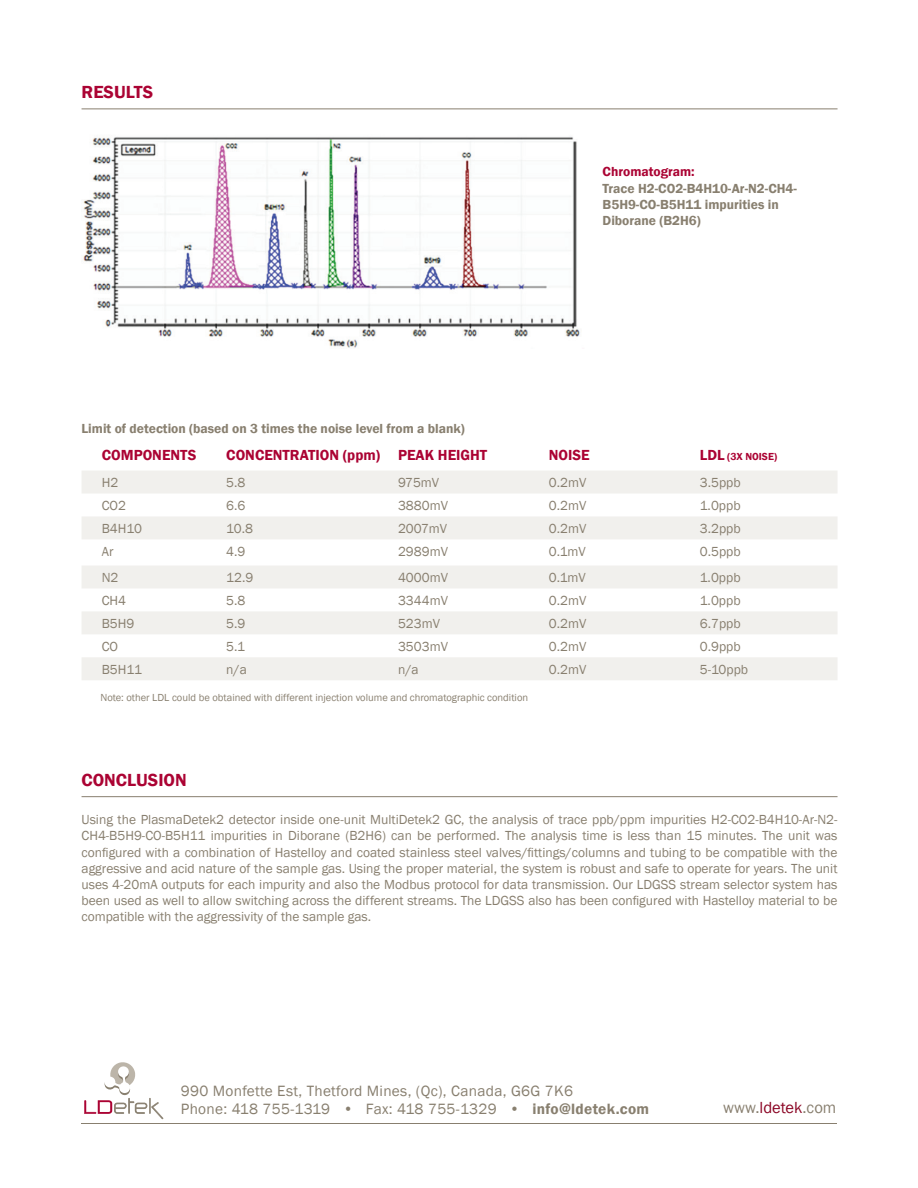
<style>
.page{position:relative;width:918px;height:1188px;background:#fff}
.page>*{position:absolute;margin:0;border:0;box-sizing:border-box;transform-origin:0 0}
.t1{font:600 18px "Franklin Gothic";color:#ab0333}
.t2{font:16.5px "Franklin Gothic";color:#887f6f}
.t3{font:15.3px/18.5px "Franklin Gothic";letter-spacing:.02em;color:#887f6f}
.t4{font:600 15px "Franklin Gothic";color:#ab0333}
.t5{font:13.5px/16.2px "Franklin Gothic";color:#887f6f;text-align:justify}
.t6{font:600 13.5px/16.2px "Franklin Gothic";color:#887f6f}
.t7{font:600 13.5px "Franklin Gothic";color:#ab0333}
.t8{font:10.5px "Franklin Gothic";color:#887f6f}
.t9{font:600 10.5px "Franklin Gothic";color:#ab0333}
.s1{font-size:15px}
.s2{font-weight:600}
.s3{color:#8b0625}
</style>
<div class="page">
<svg style="left:84px;top:1062px;width:80px;height:58px"></svg>
<hr style="left:82px;top:109px;width:756px;height:1px;background:#887f6f">
<hr style="left:82px;top:796px;width:756px;height:1px;background:#887f6f">
<svg style="left:82px;top:471px;width:755px;height:209px;fill:#f1f0ed"></svg>
<img style="left:82px;top:136px;width:498px;height:212px">
<hr style="left:81px;top:1123px;width:756px;height:1px;background:#887f6f">
<h1 class="t1" style="left:82px;top:81px;width:73px">RESULTS</h1>
<p class="t6" style="left:82px;top:421px;width:385px">Limit of detection (based on 3 times the noise level from a blank)</p>
<p class="t7" style="left:603px;top:164px;width:94px">Chromatogram:</p>
<p class="t6" style="left:603px;top:180px;width:196px">Trace H2-CO2-B4H10-Ar-N2-CH4-<br>B5H9-CO-B5H11 impurities in<br>Diborane (B2H6)</p>
<p class="t4" style="left:102px;top:446px;width:96px">COMPONENTS</p>
<p class="t4" style="left:226px;top:446px;width:262px">CONCENTRATION (ppm) PEAK HEIGHT</p>
<p class="t4" style="left:549px;top:446px;width:42px">NOISE</p>
<p class="t9" style="left:700px;top:450px;width:79px"><span class="s1">LDL</span> (3X NOISE)</p>
<p class="t5" style="left:102px;top:474px;width:18px">H2</p>
<p class="t5" style="left:226px;top:474px;width:21px">5.8</p>
<p class="t5" style="left:398px;top:474px;width:43px">975mV</p>
<p class="t5" style="left:549px;top:474px;width:39px">0.2mV</p>
<p class="t5" style="left:700px;top:474px;width:42px">3.5ppb</p>
<p class="t5" style="left:102px;top:497px;width:26px">CO2</p>
<p class="t5" style="left:226px;top:497px;width:21px">6.6</p>
<p class="t5" style="left:398px;top:497px;width:51px">3880mV</p>
<p class="t5" style="left:549px;top:497px;width:39px">0.2mV</p>
<p class="t5" style="left:700px;top:497px;width:42px">1.0ppb</p>
<p class="t5" style="left:102px;top:520px;width:42px">B4H10</p>
<p class="t5" style="left:226px;top:520px;width:28px">10.8</p>
<p class="t5" style="left:398px;top:520px;width:51px">2007mV</p>
<p class="t5" style="left:549px;top:520px;width:39px">0.2mV</p>
<p class="t5" style="left:700px;top:520px;width:42px">3.2ppb</p>
<p class="t5" style="left:102px;top:543px;width:13px">Ar</p>
<p class="t5" style="left:226px;top:543px;width:21px">4.9</p>
<p class="t5" style="left:398px;top:543px;width:51px">2989mV</p>
<p class="t5" style="left:549px;top:543px;width:38px">0.1mV</p>
<p class="t5" style="left:700px;top:543px;width:42px">0.5ppb</p>
<p class="t5" style="left:102px;top:569px;width:18px">N2</p>
<p class="t5" style="left:226px;top:569px;width:29px">12.9</p>
<p class="t5" style="left:398px;top:569px;width:51px">4000mV</p>
<p class="t5" style="left:549px;top:569px;width:38px">0.1mV</p>
<p class="t5" style="left:700px;top:569px;width:42px">1.0ppb</p>
<p class="t5" style="left:102px;top:592px;width:26px">CH4</p>
<p class="t5" style="left:226px;top:592px;width:21px">5.8</p>
<p class="t5" style="left:398px;top:592px;width:51px">3344mV</p>
<p class="t5" style="left:549px;top:592px;width:39px">0.2mV</p>
<p class="t5" style="left:700px;top:592px;width:42px">1.0ppb</p>
<p class="t5" style="left:102px;top:615px;width:34px">B5H9</p>
<p class="t5" style="left:226px;top:615px;width:21px">5.9</p>
<p class="t5" style="left:398px;top:615px;width:43px">523mV</p>
<p class="t5" style="left:549px;top:615px;width:39px">0.2mV</p>
<p class="t5" style="left:700px;top:615px;width:42px">6.7ppb</p>
<p class="t5" style="left:102px;top:638px;width:18px">CO</p>
<p class="t5" style="left:226px;top:638px;width:20px">5.1</p>
<p class="t5" style="left:398px;top:638px;width:51px">3503mV</p>
<p class="t5" style="left:549px;top:638px;width:39px">0.2mV</p>
<p class="t5" style="left:700px;top:638px;width:42px">0.9ppb</p>
<p class="t5" style="left:102px;top:661px;width:42px">B5H11</p>
<p class="t5" style="left:226px;top:661px;width:22px">n/a</p>
<p class="t5" style="left:398px;top:661px;width:22px">n/a</p>
<p class="t5" style="left:549px;top:661px;width:39px">0.2mV</p>
<p class="t5" style="left:700px;top:661px;width:50px">5-10ppb</p>
<p class="t8" style="left:100px;top:691px;width:429px">Note: other LDL could be obtained with different injection volume and chromatographic condition</p>
<h1 class="t1" style="left:82px;top:769px;width:107px">CONCLUSION</h1>
<p class="t5" style="left:82px;top:812px;width:758px">Using the PlasmaDetek2 detector inside one-unit MultiDetek2 GC, the analysis of trace ppb/ppm impurities H2-CO2-B4H10-Ar-N2- CH4-B5H9-CO-B5H11 impurities in Diborane (B2H6) can be performed. The analysis time is less than 15 minutes. The unit was configured with a combination of Hastelloy and coated stainless steel valves/fittings/columns and tubing to be compatible with the aggressive and acid nature of the sample gas. Using the proper material, the system is robust and safe to operate for years. The unit uses 4-20mA outputs for each impurity and also the Modbus protocol for data transmission. Our LDGSS stream selector system has been used as well to allow switching across the different streams. The LDGSS also has been configured with Hastelloy material to be compatible with the aggressivity of the sample gas.</p>
<p class="t3" style="left:181px;top:1082px;width:470px">990 Monfette Est, Thetford Mines, (Qc), Canada, G6G 7K6<br>Phone: 418 755-1319 • Fax: 418 755-1329 • <span class="s2">info@ldetek.com</span></p>
<p class="t2" style="left:723px;top:1098px;width:115px">www.<span class="s3">ldetek</span>.com</p>
</div>
